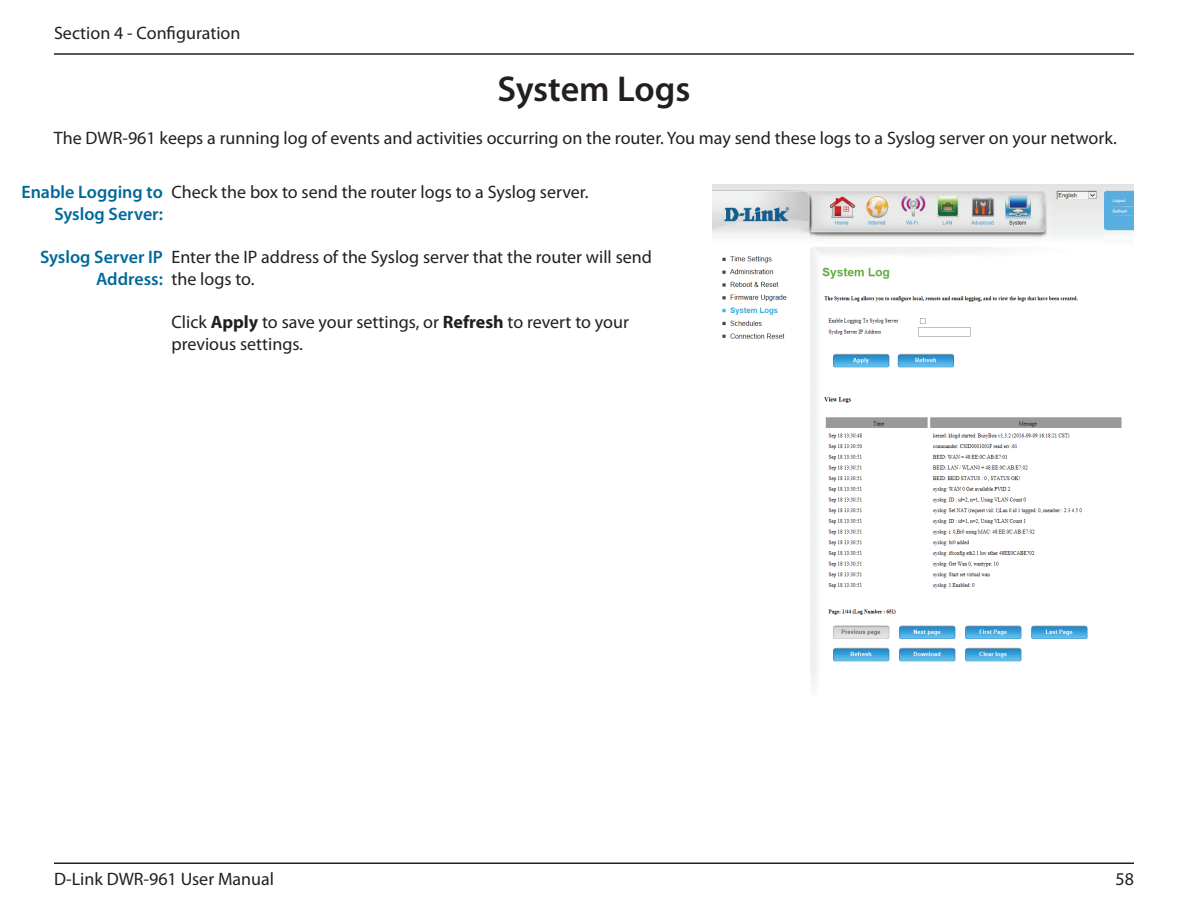
<style>
.page{position:relative;width:1188px;height:918px;background:#fff}
.page>*{position:absolute;margin:0;border:0;box-sizing:border-box;transform-origin:0 0}
.t1{font:600 36px "Myriad Pro";letter-spacing:-.005em;color:#231f20}
.t2{font:18px/21.6px "Myriad Pro";color:#231f20}
.t3{font:600 18px/21.6px "Myriad Pro";color:#00699b;text-align:right}
.s1{font-weight:700}
</style>
<div class="page">
<hr style="left:54px;top:53px;width:1080px;height:2px;background:#231f20">
<hr style="left:54px;top:862px;width:1080px;height:2px;background:#231f20">
<img style="left:712px;top:185px;width:422px;height:500px">
<p class="t2" style="left:54px;top:22px;width:188px">Section 4 - Configuration</p>
<h1 class="t1" style="left:497px;top:66px;width:195px">System Logs</h1>
<p class="t2" style="left:54px;top:127px;width:1064px">The DWR-961 keeps a running log of events and activities occurring on the router. You may send these logs to a Syslog server on your network.</p>
<p class="t3" style="left:21px;top:181px;width:143px">Enable Logging to<br>Syslog Server:</p>
<p class="t3" style="left:40px;top:246px;width:124px">Syslog Server IP<br>Address:</p>
<p class="t2" style="left:171px;top:181px;width:419px">Check the box to send the router logs to a Syslog server.</p>
<p class="t2" style="left:171px;top:246px;width:482px">Enter the IP address of the Syslog server that the router will send the logs to.</p>
<p class="t2" style="left:171px;top:311px;width:459px">Click <span class="s1">Apply</span> to save your settings, or <span class="s1">Refresh</span> to revert to your previous settings.</p>
<p class="t2" style="left:54px;top:868px;width:222px">D-Link DWR-961 User Manual</p>
<p class="t2" style="left:1116px;top:868px;width:20px">58</p>
</div>
